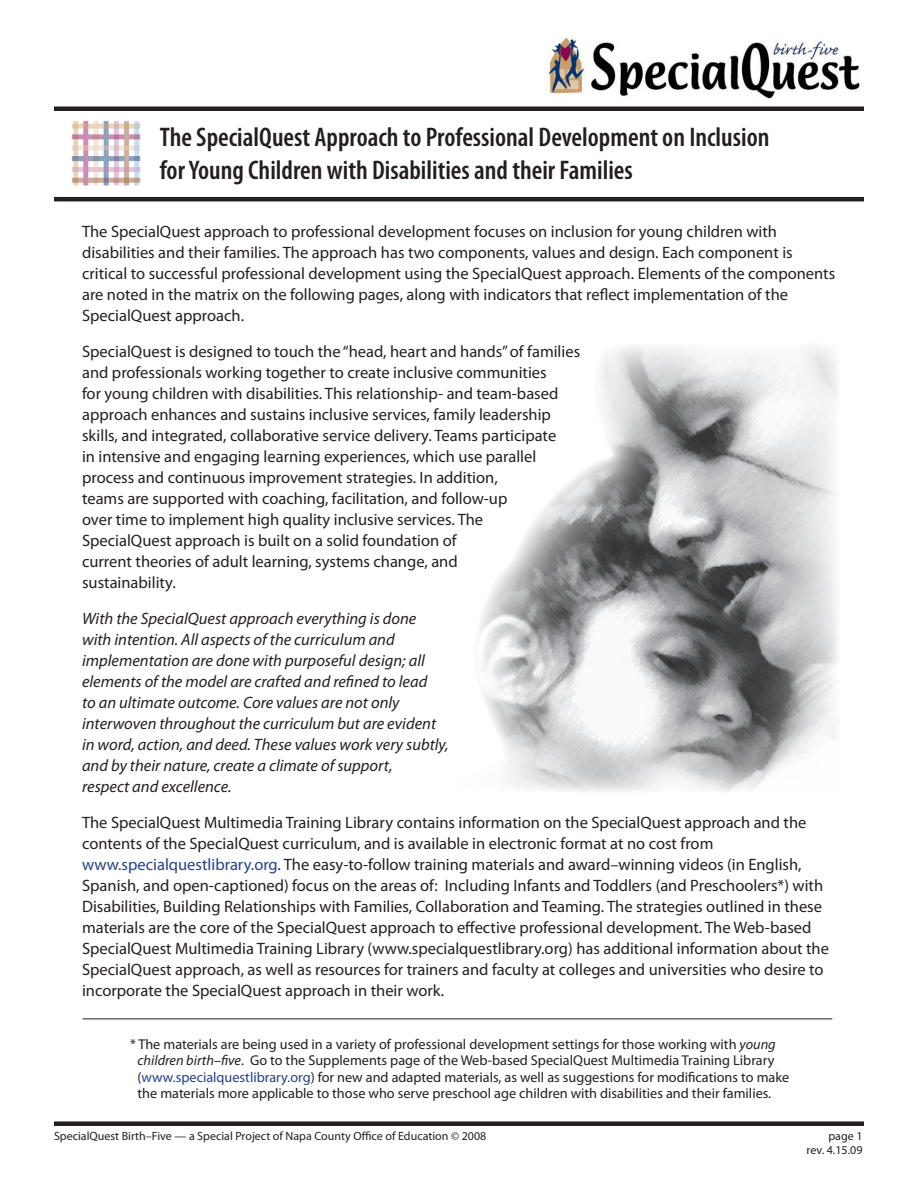
<style>
.page{position:relative;width:918px;height:1188px;background:#fff}
.page>*{position:absolute;margin:0;border:0;box-sizing:border-box;transform-origin:0 0}
.t1{font:600 condensed 27px "Myriad Pro";color:#231f20}
.t2{font:16.5px/21px "Myriad Pro";color:#231f20}
.t3{font:italic 16.5px/21px "Myriad Pro";color:#231f20}
.t4{font:14.25px/16.5px "Myriad Pro";color:#231f20}
.t5{font:12px "Myriad Pro";color:#231f20}
.s1{color:#253f8e}
.s2{font-style:italic}
</style>
<div class="page">
<img style="left:547px;top:37px;width:313px;height:62px">
<div style="left:54px;top:106px;width:810px;height:5px;background:#231f20"></div>
<img style="left:71px;top:120px;width:70px;height:66px">
<hr style="left:54px;top:197px;width:810px;height:4px;background:#231f20">
<div style="left:54px;top:1121px;width:810px;height:5px;background:#231f20"></div>
<img style="left:479px;top:346px;width:359px;height:445px">
<hr style="left:82px;top:1018px;width:750px;height:1px;background:#231f20">
<p class="t1" style="left:160px;top:121px;width:611px">The SpecialQuest Approach to Professional Development on Inclusion</p>
<p class="t1" style="left:160px;top:153px;width:475px">for Young Children with Disabilities and their Families</p>
<p class="t2" style="left:82px;top:221px;width:755px">The SpecialQuest approach to professional development focuses on inclusion for young children with disabilities and their families. The approach has two components, values and design. Each component is critical to successful professional development using the SpecialQuest approach. Elements of the components are noted in the matrix on the following pages, along with indicators that reflect implementation of the SpecialQuest approach.</p>
<p class="t2" style="left:82px;top:341px;width:500px">SpecialQuest is designed to touch the “head, heart and hands” of families and professionals working together to create inclusive communities<br>for young children with disabilities. This relationship- and team-based approach enhances and sustains inclusive services, family leadership skills, and integrated, collaborative service delivery. Teams participate<br>in intensive and engaging learning experiences, which use parallel process and continuous improvement strategies. In addition,<br>teams are supported with coaching, facilitation, and follow-up<br>over time to implement high quality inclusive services. The<br>SpecialQuest approach is built on a solid foundation of<br>current theories of adult learning, systems change, and<br>sustainability.</p>
<p class="t3" style="left:82px;top:608px;width:347px">With the SpecialQuest approach everything is done with intention. All aspects of the curriculum and implementation are done with purposeful design; all elements of the model are crafted and refined to lead</p>
<p class="t3" style="left:82px;top:692px;width:356px">to an ultimate outcome. Core values are not only interwoven throughout the curriculum but are evident</p>
<p class="t3" style="left:82px;top:734px;width:368px">in word, action, and deed. These values work very subtly, and by their nature, create a climate of support,<br>respect and excellence.</p>
<p class="t2" style="left:82px;top:812px;width:748px">The SpecialQuest Multimedia Training Library contains information on the SpecialQuest approach and the contents of the SpecialQuest curriculum, and is available in electronic format at no cost from <span class="s1">www.specialquestlibrary.org</span>. The easy-to-follow training materials and award–winning videos (in English, Spanish, and open-captioned) focus on the areas of: Including Infants and Toddlers (and Preschoolers*) with Disabilities, Building Relationships with Families, Collaboration and Teaming. The strategies outlined in these materials are the core of the SpecialQuest approach to effective professional development. The Web-based SpecialQuest Multimedia Training Library (www.specialquestlibrary.org) has additional information about the SpecialQuest approach, as well as resources for trainers and faculty at colleges and universities who desire to incorporate the SpecialQuest approach in their work.</p>
<p class="t4" style="left:138px;top:1036px;width:653px;text-indent:-8px">* The materials are being used in a variety of professional development settings for those working with <span class="s2">young children birth–five</span>. Go to the Supplements page of the Web-based SpecialQuest Multimedia Training Library (<span class="s1">www.specialquestlibrary.org</span>) for new and adapted materials, as well as suggestions for modifications to make the materials more applicable to those who serve preschool age children with disabilities and their families.</p>
<p class="t5" style="left:54px;top:1128px;width:434px">SpecialQuest Birth–Five — a Special Project of Napa County Office of Education © 2008</p>
<p class="t5" style="left:828px;top:1128px;width:36px">page 1</p>
<p class="t5" style="left:807px;top:1143px;width:57px">rev. 4.15.09</p>
</div>
